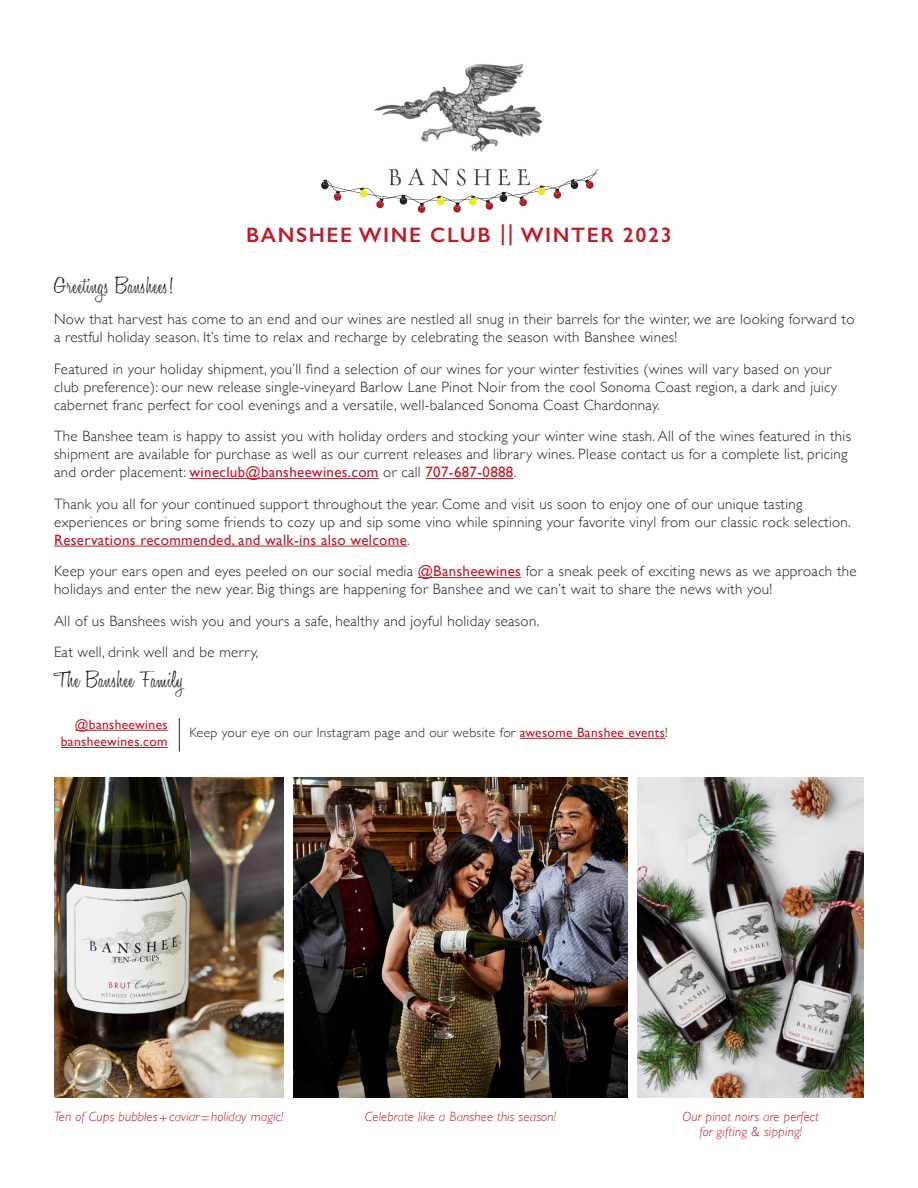
<style>
.page{position:relative;width:918px;height:1188px;background:#fff}
.page>*{position:absolute;margin:0;border:0;box-sizing:border-box;transform-origin:0 0}
.t1{font:300 24px "Honey Script";letter-spacing:.025em;color:#231f20}
.t2{font:600 21px "Gill Sans";letter-spacing:.075em;color:#be1d2c}
.t3{font:300 15px/18px "Gill Sans";letter-spacing:.02em;color:#231f20}
.t4{font:italic 300 13.5px/15px "Gill Sans";letter-spacing:.01em;color:#be1d2c;text-align:center}
.t5{font:300 13.5px "Gill Sans";letter-spacing:.025em;color:#231f20}
.t6{font:13.5px/17.2px "Gill Sans";letter-spacing:.025em;color:#be1d2c;text-align:right}
.s1{font-weight:400;color:#be1d2c}
</style>
<div class="page">
<img style="left:374px;top:63px;width:169px;height:106px">
<svg style="left:321px;top:169px;width:278px;height:44px"></svg>
<img style="left:638px;top:778px;width:226px;height:319px">
<img style="left:294px;top:778px;width:333px;height:319px">
<img style="left:54px;top:778px;width:230px;height:319px">
<hr style="left:190px;top:478px;width:189px;height:1px;background:#be1d2c">
<hr style="left:425px;top:478px;width:89px;height:1px;background:#be1d2c">
<hr style="left:54px;top:546px;width:353px;height:1px;background:#be1d2c">
<hr style="left:418px;top:577px;width:103px;height:1px;background:#be1d2c">
<hr style="left:520px;top:738px;width:145px;height:1px;background:#be1d2c">
<hr style="left:179px;top:718px;width:1px;height:34px;background:#231f20">
<hr style="left:75px;top:730px;width:93px;height:1px;background:#be1d2c">
<hr style="left:61px;top:747px;width:107px;height:1px;background:#be1d2c">
<p class="t2" style="left:246px;top:222px;width:427px">BANSHEE WINE CLUB || WINTER 2023</p>
<p class="t1" style="left:54px;top:271px;width:121px">Greetings Banshees!</p>
<p class="t3" style="left:54px;top:310px;width:802px">Now that harvest has come to an end and our wines are nestled all snug in their barrels for the winter, we are looking forward to a restful holiday season. It’s time to relax and recharge by celebrating the season with Banshee wines!</p>
<p class="t3" style="left:54px;top:359px;width:785px">Featured in your holiday shipment, you’ll find a selection of our wines for your winter festivities (wines will vary based on your club preference): our new release single-vineyard Barlow Lane Pinot Noir from the cool Sonoma Coast region, a dark and juicy cabernet franc perfect for cool evenings and a versatile, well-balanced Sonoma Coast Chardonnay.</p>
<p class="t3" style="left:54px;top:427px;width:799px">The Banshee team is happy to assist you with holiday orders and stocking your winter wine stash. All of the wines featured in this shipment are available for purchase as well as our current releases and library wines. Please contact us for a complete list, pricing and order placement: <span class="s1">wineclub@bansheewines.com</span> or call <span class="s1">707-687-0888</span>.</p>
<p class="t3" style="left:54px;top:494px;width:798px">Thank you all for your continued support throughout the year. Come and visit us soon to enjoy one of our unique tasting experiences or bring some friends to cozy up and sip some vino while spinning your favorite vinyl from our classic rock selection.<br><span class="s1">Reservations recommended, and walk-ins also welcome</span>.</p>
<p class="t3" style="left:54px;top:562px;width:804px">Keep your ears open and eyes peeled on our social media <span class="s1">@Bansheewines</span> for a sneak peek of exciting news as we approach the holidays and enter the new year. Big things are happening for Banshee and we can’t wait to share the news with you!</p>
<p class="t3" style="left:54px;top:611px;width:487px">All of us Banshees wish you and yours a safe, healthy and joyful holiday season.</p>
<p class="t3" style="left:54px;top:643px;width:206px">Eat well, drink well and be merry,</p>
<p class="t1" style="left:54px;top:665px;width:131px">The Banshee Family</p>
<p class="t5" style="left:189px;top:722px;width:480px">Keep your eye on our Instagram page and our website for <span class="s1">awesome Banshee events</span>!</p>
<p class="t6" style="left:61px;top:716px;width:108px">@bansheewines bansheewines.com</p>
<p class="t4" style="left:54px;top:1109px;width:231px">Ten of Cups bubbles+caviar=holiday magic!</p>
<p class="t4" style="left:365px;top:1109px;width:193px">Celebrate like a Banshee this season!</p>
<p class="t4" style="left:683px;top:1109px;width:138px">Our pinot noirs are perfect for gifting &amp; sipping!</p>
</div>
